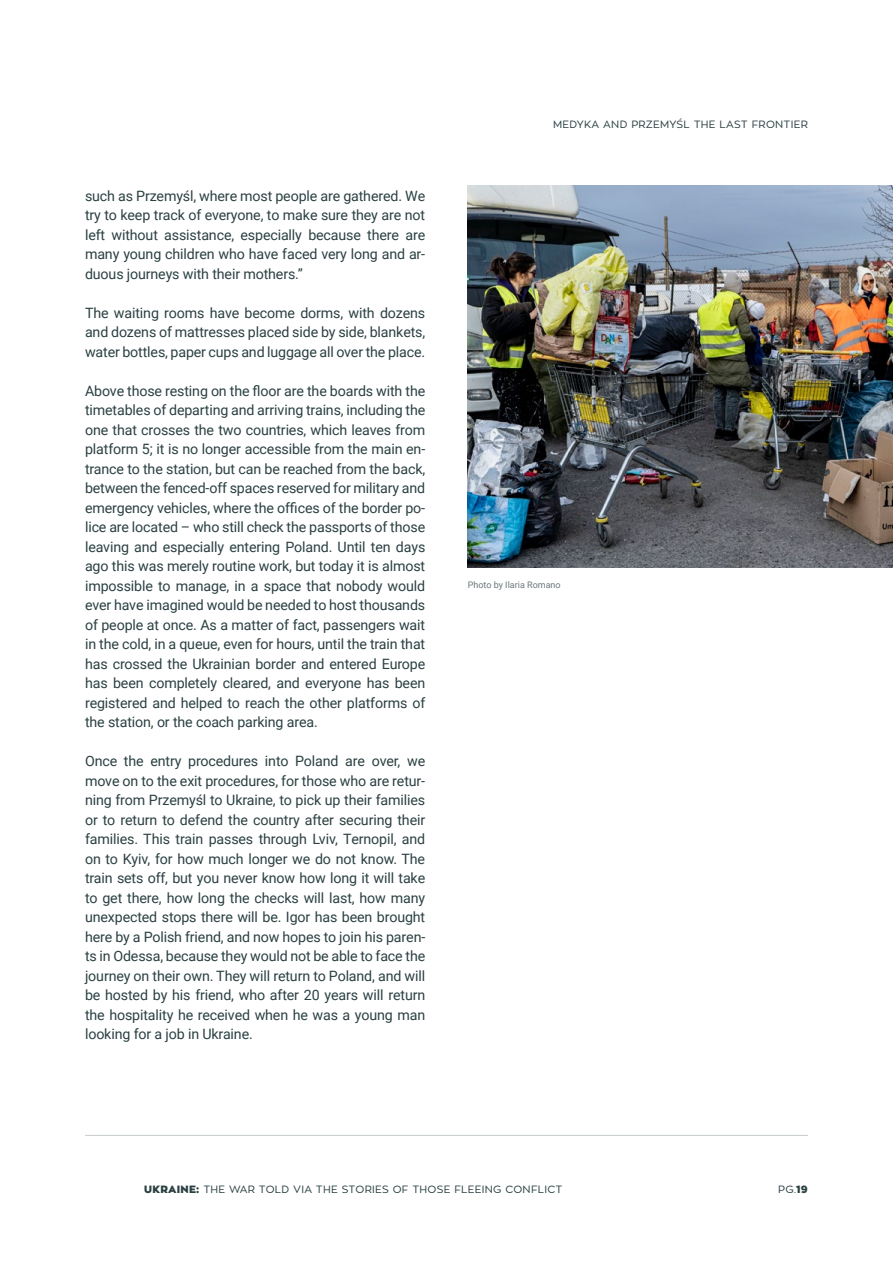
<style>
.page{position:relative;width:893px;height:1263px;background:#fff}
.page>*{position:absolute;margin:0;border:0;box-sizing:border-box;transform-origin:0 0}
.t1{font:14.25px/19.5px "Roboto";letter-spacing:-.01em;color:#2b4042;text-align:justify}
.t2{font:10.5px "Zona Pro";letter-spacing:.025em;color:#2b4042}
.t3{font:9px "Roboto";color:#6b797b}
.s1{font-weight:900}
</style>
<div class="page">
<hr style="left:85px;top:1135px;width:723px;height:1px;background:#ccd1d4">
<img style="left:468px;top:186px;width:425px;height:382px">
<p class="t1" style="left:85px;top:185px;width:342px">such as Przemyśl, where most people are gathered. We try to keep track of everyone, to make sure they are not left without assistance, especially because there are many young children who have faced very long and ar&shy;duous journeys with their mothers.”</p>
<p class="t1" style="left:85px;top:302px;width:342px">The waiting rooms have become dorms, with dozens and dozens of mattresses placed side by side, blankets, water bottles, paper cups and luggage all over the place.</p>
<p class="t1" style="left:85px;top:380px;width:342px">Above those resting on the floor are the boards with the timetables of departing and arriving trains, including the one that crosses the two countries, which leaves from platform 5; it is no longer accessible from the main en&shy;trance to the station, but can be reached from the back, between the fenced-off spaces reserved for military and emergency vehicles, where the offices of the border po&shy;lice are located – who still check the passports of those leaving and especially entering Poland. Until ten days ago this was merely routine work, but today it is almost impossible to manage, in a space that nobody would ever have imagined would be needed to host thousands of people at once. As a matter of fact, passengers wait in the cold, in a queue, even for hours, until the train that has crossed the Ukrainian border and entered Europe has been completely cleared, and everyone has been registered and helped to reach the other platforms of the station, or the coach parking area.</p>
<p class="t1" style="left:85px;top:751px;width:342px">Once the entry procedures into Poland are over, we move on to the exit procedures, for those who are retur&shy;ning from Przemyśl to Ukraine, to pick up their families or to return to defend the country after securing their families. This train passes through Lviv, Ternopil, and on to Kyiv, for how much longer we do not know. The train sets off, but you never know how long it will take to get there, how long the checks will last, how many unexpected stops there will be. Igor has been brought here by a Polish friend, and now hopes to join his paren&shy;ts in Odessa, because they would not be able to face the journey on their own. They will return to Poland, and will be hosted by his friend, who after 20 years will return the hospitality he received when he was a young man looking for a job in Ukraine.</p>
<p class="t2" style="left:553px;top:117px;width:256px">MEDYKA AND PRZEMYŚL THE LAST FRONTIER</p>
<p class="t3" style="left:468px;top:578px;width:94px">Photo by Ilaria Romano</p>
<p class="t2" style="left:144px;top:1183px;width:420px"><span class="s1">UKRAINE:</span> THE WAR TOLD VIA THE STORIES OF THOSE FLEEING CONFLICT</p>
<p class="t2" style="left:778px;top:1183px;width:31px">PG.<span class="s1">19</span></p>
</div>
